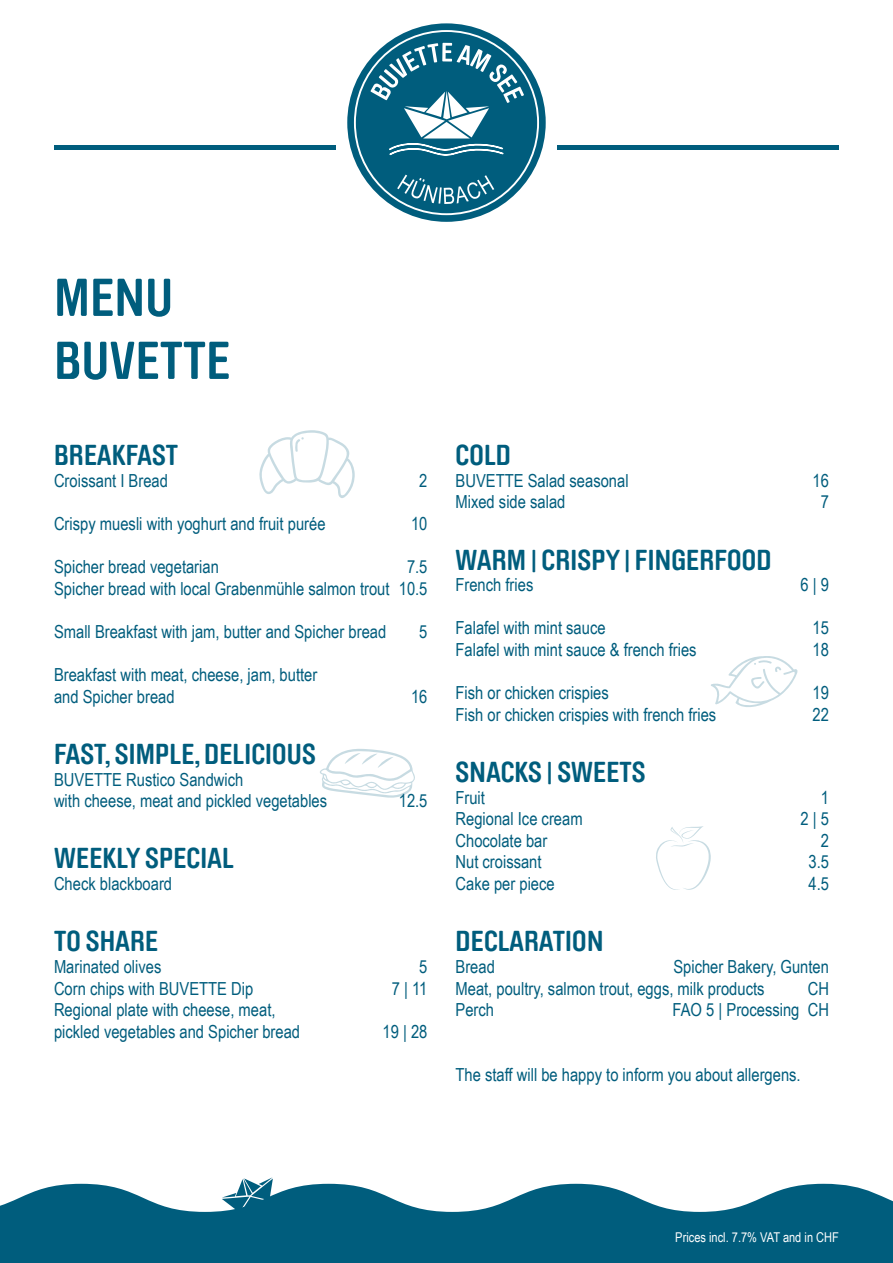
<style>
.page{position:relative;width:893px;height:1263px;background:#fff}
.page>*{position:absolute;margin:0;border:0;box-sizing:border-box;transform-origin:0 0}
.t1{font:700 52.5px/63px "Brauer LL";letter-spacing:.01em;color:#005d7d}
.t2{font:700 28.5px "Brauer LL";letter-spacing:.01em;color:#005d7d}
.t3{font:18px/21.6px "Arial Narrow";color:#005d7d}
.t4{font:13.5px "Arial Narrow";color:#fff}
</style>
<div class="page">
<svg style="left:240px;top:1177px;width:33px;height:7px"></svg>
<svg style="left:0;top:1184px;width:893px;height:79px;fill:#005d7d"></svg>
<div style="left:54px;top:145px;width:282px;height:5px;background:#005d7d"></div>
<svg style="left:347px;top:23px;width:199px;height:199px;fill:#005d7d"></svg>
<svg style="left:397px;top:175px;width:97px;height:29px"></svg>
<svg style="left:370px;top:43px;width:154px;height:113px"></svg>
<div style="left:557px;top:145px;width:282px;height:5px;background:#005d7d"></div>
<svg style="left:320px;top:749px;width:95px;height:49px"></svg>
<svg style="left:656px;top:826px;width:55px;height:64px"></svg>
<svg style="left:259px;top:430px;width:96px;height:68px"></svg>
<svg style="left:711px;top:656px;width:87px;height:51px"></svg>
<h1 class="t1" style="left:54px;top:264px;width:177px">MENU<br>BUVETTE</h1>
<h2 class="t2" style="left:54px;top:435px;width:125px">BREAKFAST</h2>
<p class="t3" style="left:54px;top:469px;width:116px">Croissant I Bread</p>
<p class="t3" style="left:419px;top:469px;width:10px">2</p>
<p class="t3" style="left:54px;top:512px;width:273px">Crispy muesli with yoghurt and fruit purée</p>
<p class="t3" style="left:411px;top:512px;width:18px">10</p>
<p class="t3" style="left:54px;top:555px;width:166px">Spicher bread vegetarian</p>
<p class="t3" style="left:54px;top:555px;width:375px;text-align:right">7.5<br>Spicher bread with local Grabenmühle salmon trout 10.5</p>
<p class="t3" style="left:54px;top:620px;width:334px">Small Breakfast with jam, butter and Spicher bread</p>
<p class="t3" style="left:419px;top:620px;width:10px">5</p>
<p class="t3" style="left:54px;top:663px;width:265px">Breakfast with meat, cheese, jam, butter and Spicher bread</p>
<p class="t3" style="left:411px;top:685px;width:18px">16</p>
<h2 class="t2" style="left:54px;top:734px;width:263px">FAST, SIMPLE, DELICIOUS</h2>
<p class="t3" style="left:54px;top:768px;width:275px">BUVETTE Rustico Sandwich<br>with cheese, meat and pickled vegetables</p>
<h2 class="t2" style="left:54px;top:838px;width:181px">WEEKLY SPECIAL</h2>
<p class="t3" style="left:54px;top:872px;width:120px">Check blackboard</p>
<p class="t3" style="left:399px;top:789px;width:30px">12.5</p>
<h2 class="t2" style="left:54px;top:921px;width:106px">TO SHARE</h2>
<p class="t3" style="left:54px;top:955px;width:109px">Marinated olives</p>
<p class="t3" style="left:419px;top:955px;width:10px">5</p>
<p class="t3" style="left:54px;top:977px;width:201px">Corn chips with BUVETTE Dip</p>
<p class="t3" style="left:392px;top:977px;width:37px">7 | 11</p>
<p class="t3" style="left:54px;top:998px;width:248px">Regional plate with cheese, meat, pickled vegetables and Spicher bread</p>
<p class="t3" style="left:383px;top:1020px;width:46px">19 | 28</p>
<h2 class="t2" style="left:456px;top:435px;width:57px">COLD</h2>
<p class="t3" style="left:455px;top:469px;width:175px">BUVETTE Salad seasonal</p>
<p class="t3" style="left:813px;top:469px;width:18px">16</p>
<p class="t3" style="left:455px;top:491px;width:111px">Mixed side salad</p>
<p class="t3" style="left:821px;top:491px;width:10px">7</p>
<h2 class="t2" style="left:456px;top:539px;width:317px">WARM | CRISPY | FINGERFOOD</h2>
<p class="t3" style="left:455px;top:573px;width:79px">French fries</p>
<p class="t3" style="left:800px;top:573px;width:30px">6 | 9</p>
<p class="t3" style="left:455px;top:617px;width:152px">Falafel with mint sauce</p>
<p class="t3" style="left:813px;top:617px;width:18px">15</p>
<p class="t3" style="left:455px;top:638px;width:243px">Falafel with mint sauce &amp; french fries</p>
<p class="t3" style="left:813px;top:638px;width:18px">18</p>
<p class="t3" style="left:455px;top:681px;width:155px">Fish or chicken crispies</p>
<p class="t3" style="left:813px;top:681px;width:18px">19</p>
<p class="t3" style="left:455px;top:703px;width:262px">Fish or chicken crispies with french fries</p>
<p class="t3" style="left:813px;top:703px;width:18px">22</p>
<h2 class="t2" style="left:456px;top:752px;width:192px">SNACKS | SWEETS</h2>
<p class="t3" style="left:455px;top:786px;width:31px">Fruit</p>
<p class="t3" style="left:821px;top:786px;width:10px">1</p>
<p class="t3" style="left:455px;top:807px;width:129px">Regional Ice cream</p>
<p class="t3" style="left:800px;top:807px;width:30px">2 | 5</p>
<p class="t3" style="left:455px;top:829px;width:93px">Chocolate bar</p>
<p class="t3" style="left:821px;top:829px;width:10px">2</p>
<p class="t3" style="left:455px;top:851px;width:88px">Nut croissant</p>
<p class="t3" style="left:808px;top:851px;width:22px">3.5</p>
<p class="t3" style="left:455px;top:872px;width:101px">Cake per piece</p>
<p class="t3" style="left:808px;top:872px;width:22px">4.5</p>
<h2 class="t2" style="left:456px;top:921px;width:149px">DECLARATION</h2>
<p class="t3" style="left:455px;top:955px;width:41px">Bread</p>
<p class="t3" style="left:455px;top:955px;width:375px;text-indent:218px">Spicher Bakery, Gunten<br>Meat, poultry, salmon trout, eggs, milk products</p>
<p class="t3" style="left:808px;top:977px;width:23px">CH</p>
<p class="t3" style="left:455px;top:998px;width:40px">Perch</p>
<p class="t3" style="left:673px;top:998px;width:158px">FAO 5 | Processing CH</p>
<p class="t3" style="left:455px;top:1063px;width:347px">The staff will be happy to inform you about allergens.</p>
<p class="t4" style="left:675px;top:1227px;width:165px">Prices incl. 7.7% VAT and in CHF</p>
</div>
